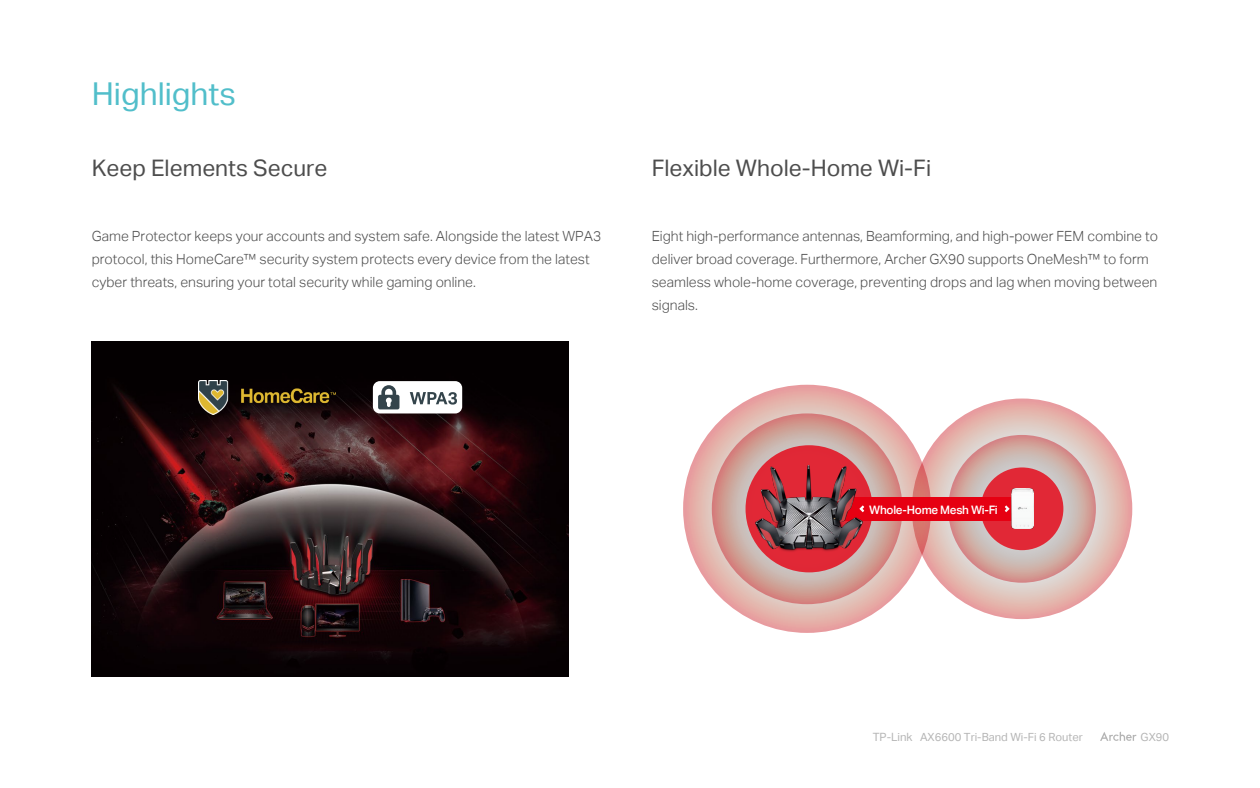
<style>
.page{position:relative;width:1260px;height:788px;background:#fff}
.page>*{position:absolute;margin:0;border:0;box-sizing:border-box;transform-origin:0 0}
.t1{font:31.5px "TP Link Aktiv Regular";color:#51beca}
.t2{font:22.75px "TP Link Aktiv Regular";color:#4d4d4d}
.t3{font:14px/22.8px "TP Link Aktiv Light";color:#4d4d4d}
.t4{font:11.64px "TP Link Aktiv Medium";letter-spacing:-.025em;color:#fff}
.t5{font:11.2px "TP Link Aktiv Regular";color:#b5b5b5}
.s1{font-size:11.38px}
</style>
<div class="page">
<svg style="left:1100px;top:731px;width:36px;height:9px"></svg>
<img style="left:91px;top:341px;width:478px;height:335px">
<img style="left:198px;top:380px;width:138px;height:34px">
<div style="left:373px;top:381px;width:89px;height:32px;background:#fff;border-radius:7px"></div>
<svg style="left:410px;top:392px;width:47px;height:12px"></svg>
<svg style="left:378px;top:385px;width:21px;height:24px"></svg>
<svg style="left:912px;top:398px;width:220px;height:221px;background:#e2bbb5"></svg>
<svg style="left:948px;top:435px;width:148px;height:147px;background:#cfaba6"></svg>
<div style="left:981px;top:467px;width:82px;height:83px;background:#e12836;border-radius:50%"></div>
<svg style="left:683px;top:384px;width:248px;height:249px;background:#e3b1ab"></svg>
<svg style="left:712px;top:413px;width:190px;height:191px;background:#ce9e96"></svg>
<div style="left:746px;top:445px;width:127px;height:127px;background:#e02736;border-radius:50%"></div>
<div style="left:843px;top:497px;width:181px;height:23px;background:#e60012"></div>
<svg style="left:1005px;top:505px;width:5px;height:7px"></svg>
<img style="left:743px;top:458px;width:133px;height:101px">
<img style="left:1011px;top:489px;width:22px;height:40px">
<h1 class="t1" style="left:92px;top:76px;width:146px">Highlights</h1>
<h2 class="t2" style="left:92px;top:154px;width:237px">Keep Elements Secure</h2>
<p class="t3" style="left:92px;top:225px;width:511px">Game Protector keeps your accounts and system safe. Alongside the latest WPA3 protocol, this HomeCare™ security system protects every device from the latest cyber threats, ensuring your total security while gaming online.</p>
<h2 class="t2" style="left:652px;top:154px;width:281px">Flexible Whole-Home Wi-Fi</h2>
<p class="t3" style="left:652px;top:225px;width:508px">Eight high-performance antennas, Beamforming, and high-power FEM combine to deliver broad coverage. Furthermore, Archer GX90 supports OneMesh™ to form seamless whole-home coverage, preventing drops and lag when moving between signals.</p>
<p class="t4" style="left:869px;top:502px;width:130px">Whole-Home Mesh Wi-Fi</p>
<p class="t5" style="left:873px;top:730px;width:212px"><span class="s1">TP-Link</span> AX6600 Tri-Band Wi-Fi 6 Router</p>
<p class="t5" style="left:1141px;top:730px;width:30px">GX90</p>
</div>
